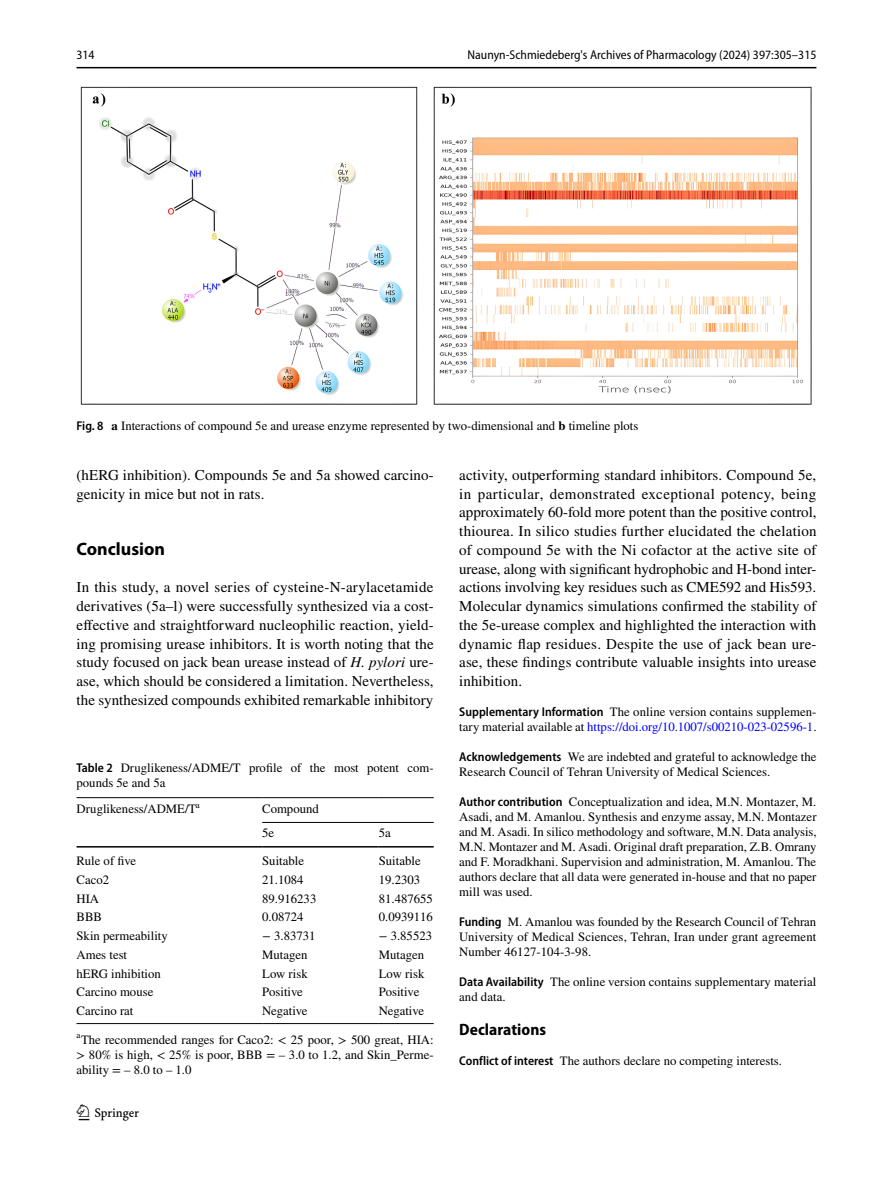
<style>
.page{position:relative;width:893px;height:1187px;background:#fff}
.page>*{position:absolute;margin:0;border:0;box-sizing:border-box;transform-origin:0 0}
.t1{font:22.5px "Springnew Regular 2";color:#000}
.t2{font:700 18px "Myriad Pro";color:#000}
.t3{font:700 semi-condensed 16.5px "Myriad Pro";letter-spacing:.005em;color:#000}
.t4{font:15px/18.8px "STIX";letter-spacing:.005em;color:#000;text-align:justify}
.t5{font:12.75px/15px "STIX";color:#000}
.t6{font:semi-condensed 12.75px "Myriad Pro";color:#000}
.s1{font-family:"Myriad Pro";font-weight:600;font-stretch:semi-condensed}
.s2{font-weight:700}
.s3{font-style:italic}
.s4{color:#00f}
</style>
<div class="page">
<hr style="left:77px;top:67px;width:739px;height:1px;background:#000">
<img style="left:81px;top:87px;width:731px;height:318px">
<hr style="left:77px;top:797px;width:185px;height:1px;background:#000">
<hr style="left:77px;top:846px;width:185px;height:1px;background:#000">
<hr style="left:262px;top:797px;width:117px;height:1px;background:#000">
<hr style="left:379px;top:797px;width:55px;height:1px;background:#000">
<hr style="left:262px;top:846px;width:117px;height:1px;background:#000">
<hr style="left:379px;top:846px;width:55px;height:1px;background:#000">
<hr style="left:77px;top:1023px;width:185px;height:1px;background:#000">
<hr style="left:262px;top:1023px;width:117px;height:1px;background:#000">
<hr style="left:379px;top:1023px;width:55px;height:1px;background:#000">
<hr style="left:262px;top:822px;width:172px;height:1px;background:#000">
<p class="t6" style="left:77px;top:48px;width:20px">314</p>
<p class="t6" style="left:468px;top:48px;width:350px">Naunyn-Schmiedeberg's Archives of Pharmacology (2024) 397:305–315</p>
<p class="t5" style="left:77px;top:419px;width:563px"><span class="s1">Fig. 8</span> <span class="s2">a</span> Interactions of compound 5e and urease enzyme represented by two-dimensional and <span class="s2">b</span> timeline plots</p>
<p class="t4" style="left:77px;top:466px;width:359px">(hERG inhibition). Compounds 5e and 5a showed carcino&shy;genicity in mice but not in rats.</p>
<h2 class="t2" style="left:77px;top:537px;width:90px">Conclusion</h2>
<p class="t4" style="left:77px;top:579px;width:359px">In this study, a novel series of cysteine-N-arylacetamide derivatives (5a–l) were successfully synthesized via a cost&shy;effective and straightforward nucleophilic reaction, yield&shy;ing promising urease inhibitors. It is worth noting that the study focused on jack bean urease instead of <span class="s3">H. pylori</span> ure&shy;ase, which should be considered a limitation. Nevertheless, the synthesized compounds exhibited remarkable inhibitory</p>
<p class="t5" style="left:77px;top:761px;width:359px"><span class="s1">Table 2</span> Druglikeness/ADME/T profile of the most potent com&shy;pounds 5e and 5a</p>
<p class="t5" style="left:77px;top:801px;width:125px">Druglikeness/ADME/T<sup>a</sup></p>
<p class="t5" style="left:262px;top:797px;width:58px;line-height:24.5px">Compound<br>5e</p>
<p class="t5" style="left:379px;top:826px;width:14px">5a</p>
<p class="t5" style="left:77px;top:854px;width:61px">Rule of five</p>
<p class="t5" style="left:262px;top:854px;width:43px">Suitable</p>
<p class="t5" style="left:379px;top:854px;width:43px">Suitable</p>
<p class="t5" style="left:77px;top:872px;width:34px">Caco2</p>
<p class="t5" style="left:262px;top:872px;width:43px">21.1084</p>
<p class="t5" style="left:379px;top:872px;width:43px">19.2303</p>
<p class="t5" style="left:77px;top:891px;width:24px">HIA</p>
<p class="t5" style="left:262px;top:891px;width:56px">89.916233</p>
<p class="t5" style="left:379px;top:891px;width:56px">81.487655</p>
<p class="t5" style="left:77px;top:910px;width:27px">BBB</p>
<p class="t5" style="left:262px;top:910px;width:43px">0.08724</p>
<p class="t5" style="left:379px;top:910px;width:56px">0.0939116</p>
<p class="t5" style="left:77px;top:929px;width:93px">Skin permeability</p>
<p class="t5" style="left:262px;top:929px;width:55px">− 3.83731</p>
<p class="t5" style="left:379px;top:929px;width:55px">− 3.85523</p>
<p class="t5" style="left:77px;top:947px;width:52px">Ames test</p>
<p class="t5" style="left:262px;top:947px;width:47px">Mutagen</p>
<p class="t5" style="left:379px;top:947px;width:47px">Mutagen</p>
<p class="t5" style="left:77px;top:966px;width:86px">hERG inhibition</p>
<p class="t5" style="left:262px;top:966px;width:47px">Low risk</p>
<p class="t5" style="left:379px;top:966px;width:47px">Low risk</p>
<p class="t5" style="left:77px;top:985px;width:78px">Carcino mouse</p>
<p class="t5" style="left:262px;top:985px;width:42px">Positive</p>
<p class="t5" style="left:379px;top:985px;width:42px">Positive</p>
<p class="t5" style="left:77px;top:1004px;width:58px">Carcino rat</p>
<p class="t5" style="left:262px;top:1004px;width:47px">Negative</p>
<p class="t5" style="left:379px;top:1004px;width:47px">Negative</p>
<p class="t5" style="left:77px;top:1032px;width:359px;text-align:justify"><sup>a</sup>The recommended ranges for Caco2: &lt; 25 poor, &gt; 500 great, HIA: &gt; 80% is high, &lt; 25% is poor, BBB = – 3.0 to 1.2, and Skin_Perme&shy;ability = – 8.0 to – 1.0</p>
<h1 class="t1" style="left:79px;top:1104px;width:62px">1 3</h1>
<p class="t4" style="left:459px;top:466px;width:359px">activity, outperforming standard inhibitors. Compound 5e, in particular, demonstrated exceptional potency, being approximately 60-fold more potent than the positive control, thiourea. In silico studies further elucidated the chelation of compound 5e with the Ni cofactor at the active site of urease, along with significant hydrophobic and H-bond inter&shy;actions involving key residues such as CME592 and His593.<br>Molecular dynamics simulations confirmed the stability of the 5e-urease complex and highlighted the interaction with dynamic flap residues. Despite the use of jack bean ure&shy;ase, these findings contribute valuable insights into urease inhibition.</p>
<p class="t5" style="left:459px;top:705px;width:359px"><span class="s1">Supplementary Information</span> The online version contains supplemen&shy;tary material available at <span class="s4">https://doi.org/10.1007/s00210-023-02596-1</span>.</p>
<p class="t5" style="left:459px;top:750px;width:359px"><span class="s1">Acknowledgements</span> We are indebted and grateful to acknowledge the<br>Research Council of Tehran University of Medical Sciences.</p>
<p class="t5" style="left:459px;top:795px;width:359px;text-align:justify"><span class="s1">Author contribution</span> Conceptualization and idea, M.N. Montazer, M.<br>Asadi, and M. Amanlou. Synthesis and enzyme assay, M.N. Montazer and M. Asadi. In silico methodology and software, M.N. Data analysis, M.N. Montazer and M. Asadi. Original draft preparation, Z.B. Omrany and F. Moradkhani. Supervision and administration, M. Amanlou. The authors declare that all data were generated in-house and that no paper mill was used.</p>
<p class="t5" style="left:459px;top:915px;width:359px;text-align:justify"><span class="s1">Funding</span> M. Amanlou was founded by the Research Council of Tehran University of Medical Sciences, Tehran, Iran under grant agreement Number 46127-104-3-98.</p>
<p class="t5" style="left:459px;top:975px;width:359px"><span class="s1">Data Availability</span> The online version contains supplementary material and data.</p>
<p class="t3" style="left:459px;top:1020px;width:88px">Declarations</p>
<p class="t5" style="left:459px;top:1054px;width:324px"><span class="s1">Conflict of interest</span> The authors declare no competing interests.</p>
</div>
